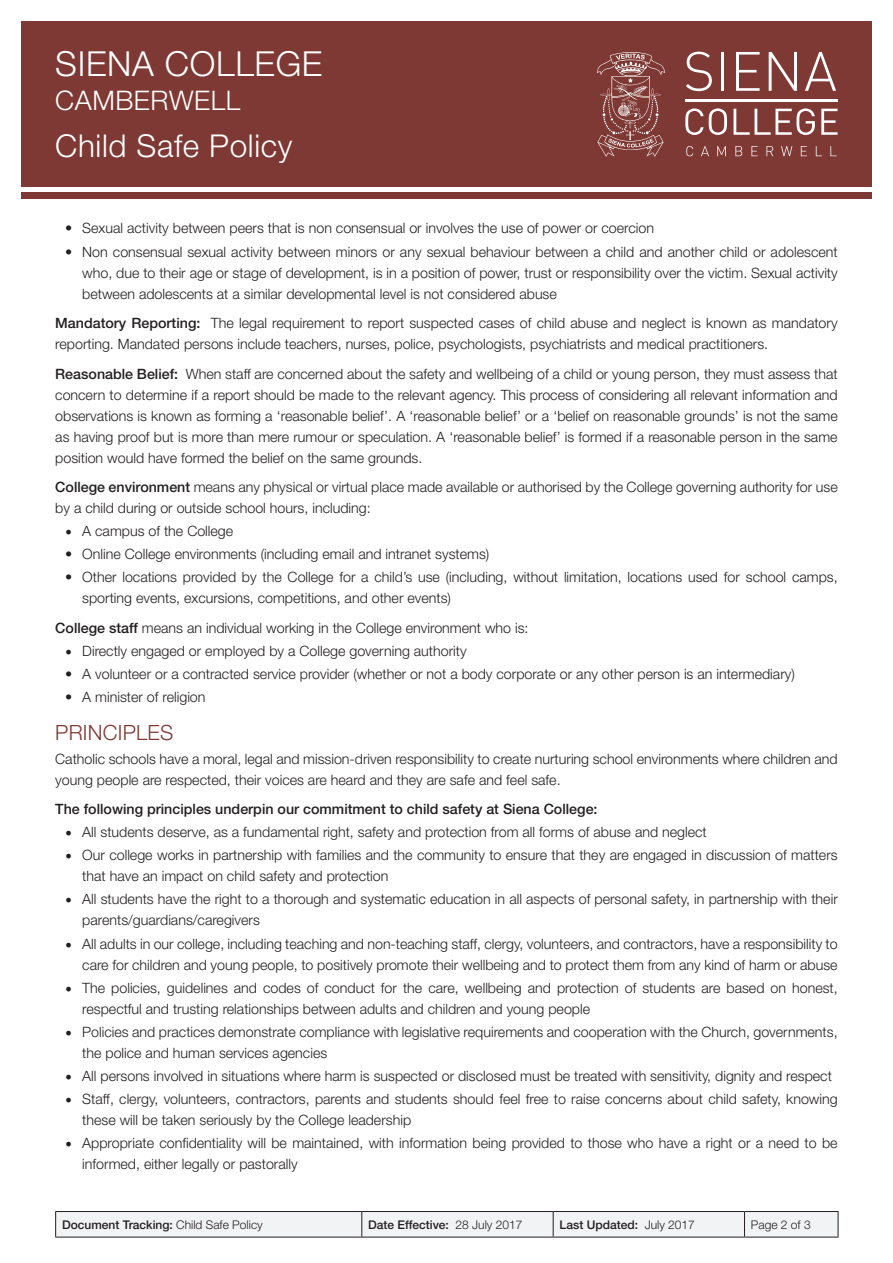
<style>
.page{position:relative;width:893px;height:1263px;background:#fff}
.page>*{position:absolute;margin:0;border:0;box-sizing:border-box;transform-origin:0 0}
.t1{font:300 34.5px "Helvetica Neue LT Std";letter-spacing:.02em;color:#fff}
.t2{font:300 31.5px "Helvetica Neue LT Std";letter-spacing:.02em;color:#fff}
.t3{font:300 27px "Helvetica Neue LT Std";letter-spacing:.02em;color:#fff}
.t4{font:300 21px "Helvetica Neue LT Std";letter-spacing:.01em;color:#7e3934}
.t5{font:300 14.25px/21px "Helvetica Neue LT Std";color:#231f20}
.t6{font:500 14.25px "Helvetica Neue LT Std";color:#231f20}
.t7{font:500 12px "Helvetica Neue LT Std";color:#231f20}
.t8{font:300 12px "Helvetica Neue LT Std";color:#231f20}
.s1{font-weight:500}
.s2{font-family:"Minion Pro";font-weight:400;font-size:18px}
.s3{font-weight:300}
</style>
<div class="page">
<div style="left:21px;top:21px;width:851px;height:166px;background:#7e3934"></div>
<div style="left:21px;top:192px;width:851px;height:7px;background:#7e3934"></div>
<svg style="left:686px;top:52px;width:26px;height:39px"></svg>
<hr style="left:721px;top:52px;width:3px;height:39px;background:#fff">
<svg style="left:736px;top:52px;width:24px;height:39px"></svg>
<svg style="left:769px;top:52px;width:28px;height:39px"></svg>
<svg style="left:805px;top:52px;width:31px;height:39px"></svg>
<svg style="left:685px;top:108px;width:42px;height:27px"></svg>
<svg style="left:733px;top:108px;width:82px;height:27px"></svg>
<svg style="left:821px;top:109px;width:16px;height:26px"></svg>
<svg style="left:686px;top:146px;width:7px;height:10px"></svg>
<svg style="left:701px;top:146px;width:8px;height:10px"></svg>
<svg style="left:717px;top:146px;width:9px;height:10px"></svg>
<svg style="left:735px;top:146px;width:7px;height:10px"></svg>
<svg style="left:751px;top:146px;width:7px;height:10px"></svg>
<svg style="left:766px;top:146px;width:7px;height:10px"></svg>
<svg style="left:781px;top:146px;width:11px;height:10px"></svg>
<svg style="left:801px;top:146px;width:6px;height:10px"></svg>
<svg style="left:816px;top:146px;width:6px;height:10px"></svg>
<svg style="left:830px;top:146px;width:6px;height:10px"></svg>
<hr style="left:685px;top:99px;width:153px;height:2px;background:#fff">
<svg style="left:597px;top:52px;width:68px;height:105px"></svg>
<svg style="left:55px;top:1211px;width:784px;height:26px"></svg>
<hr style="left:55px;top:1237px;width:307px;height:1px;background:#231f20">
<hr style="left:362px;top:1237px;width:191px;height:1px;background:#231f20">
<hr style="left:553px;top:1237px;width:191px;height:1px;background:#231f20">
<hr style="left:744px;top:1237px;width:94px;height:1px;background:#231f20">
<h1 class="t1" style="left:55px;top:42px;width:269px">SIENA COLLEGE</h1>
<h3 class="t3" style="left:55px;top:84px;width:187px">CAMBERWELL</h3>
<h2 class="t2" style="left:55px;top:127px;width:239px">Child Safe Policy</h2>
<p class="t5" style="left:65px;top:218px;width:590px">• Sexual activity between peers that is non consensual or involves the use of power or coercion</p>
<p class="t5" style="left:82px;top:241px;width:757px;text-align:justify;text-indent:-17px">• Non consensual sexual activity between minors or any sexual behaviour between a child and another child or adolescent who, due to their age or stage of development, is in a position of power, trust or responsibility over the victim. Sexual activity between adolescents at a similar developmental level is not considered abuse</p>
<p class="t5" style="left:55px;top:312px;width:784px"><span class="s1">Mandatory Reporting:</span> The legal requirement to report suspected cases of child abuse and neglect is known as mandatory reporting. Mandated persons include teachers, nurses, police, psychologists, psychiatrists and medical practitioners.</p>
<p class="t5" style="left:55px;top:363px;width:784px;text-align:justify"><span class="s1">Reasonable Belief:</span> When staff are concerned about the safety and wellbeing of a child or young person, they must assess that concern to determine if a report should be made to the relevant agency. This process of considering all relevant information and observations is known as forming a ‘reasonable belief’. A ‘reasonable belief’ or a ‘belief on reasonable grounds’ is not the same as having proof but is more than mere rumour or speculation. A ‘reasonable belief’ is formed if a reasonable person in the same position would have formed the belief on the same grounds.</p>
<p class="t5" style="left:55px;top:476px;width:784px"><span class="s1">College environment</span> means any physical or virtual place made available or authorised by the College governing authority for use by a child during or outside school hours, including:</p>
<p class="t5" style="left:65px;top:520px;width:170px"><span class="s2">•</span> A campus of the College</p>
<p class="t5" style="left:65px;top:543px;width:425px">• Online College environments (including email and intranet systems)</p>
<p class="t5" style="left:82px;top:567px;width:757px;text-indent:-17px">• Other locations provided by the College for a child’s use (including, without limitation, locations used for school camps, sporting events, excursions, competitions, and other events)</p>
<p class="t5" style="left:55px;top:617px;width:475px"><span class="s1">College staff</span> means an individual working in the College environment who is:</p>
<p class="t5" style="left:65px;top:640px;width:403px"><span class="s2">•</span> Directly engaged or employed by a College governing authority</p>
<p class="t5" style="left:65px;top:663px;width:731px">• A volunteer or a contracted service provider (whether or not a body corporate or any other person is an intermediary)</p>
<p class="t5" style="left:65px;top:686px;width:142px">• A minister of religion</p>
<p class="t4" style="left:55px;top:720px;width:120px">PRINCIPLES</p>
<p class="t5" style="left:55px;top:748px;width:784px">Catholic schools have a moral, legal and mission-driven responsibility to create nurturing school environments where children and young people are respected, their voices are heard and they are safe and feel safe.</p>
<p class="t6" style="left:55px;top:800px;width:544px">The following principles underpin our commitment to child safety at Siena College:</p>
<p class="t5" style="left:65px;top:821px;width:643px"><span class="s2">•</span> All students deserve, as a fundamental right, safety and protection from all forms of abuse and neglect</p>
<p class="t5" style="left:82px;top:844px;width:757px;text-indent:-17px"><span class="s2">•</span> Our college works in partnership with families and the community to ensure that they are engaged in discussion of matters that have an impact on child safety and protection</p>
<p class="t5" style="left:82px;top:888px;width:757px;text-indent:-17px"><span class="s2">•</span> All students have the right to a thorough and systematic education in all aspects of personal safety, in partnership with their parents/guardians/caregivers</p>
<p class="t5" style="left:65px;top:933px;width:774px;text-align:right"><span class="s2">•</span> All adults in our college, including teaching and non-teaching staff, clergy, volunteers, and contractors, have a responsibility to care for children and young people, to positively promote their wellbeing and to protect them from any kind of harm or abuse</p>
<p class="t5" style="left:82px;top:977px;width:757px;text-indent:-17px"><span class="s2">•</span> The policies, guidelines and codes of conduct for the care, wellbeing and protection of students are based on honest, respectful and trusting relationships between adults and children and young people</p>
<p class="t5" style="left:82px;top:1021px;width:757px;text-indent:-17px"><span class="s2">•</span> Policies and practices demonstrate compliance with legislative requirements and cooperation with the Church, governments, the police and human services agencies</p>
<p class="t5" style="left:65px;top:1065px;width:768px"><span class="s2">•</span> All persons involved in situations where harm is suspected or disclosed must be treated with sensitivity, dignity and respect</p>
<p class="t5" style="left:82px;top:1088px;width:757px;text-indent:-17px"><span class="s2">•</span> Staff, clergy, volunteers, contractors, parents and students should feel free to raise concerns about child safety, knowing these will be taken seriously by the College leadership</p>
<p class="t5" style="left:82px;top:1132px;width:757px;text-indent:-17px"><span class="s2">•</span> Appropriate confidentiality will be maintained, with information being provided to those who have a right or a need to be informed, either legally or pastorally</p>
<p class="t7" style="left:62px;top:1217px;width:202px">Document Tracking: <span class="s3">Child Safe Policy</span></p>
<p class="t7" style="left:368px;top:1217px;width:156px">Date Effective: <span class="s3">28 July 2017</span></p>
<p class="t7" style="left:560px;top:1217px;width:137px">Last Updated: <span class="s3">July 2017</span></p>
<p class="t8" style="left:751px;top:1217px;width:61px">Page 2 of 3</p>
</div>
